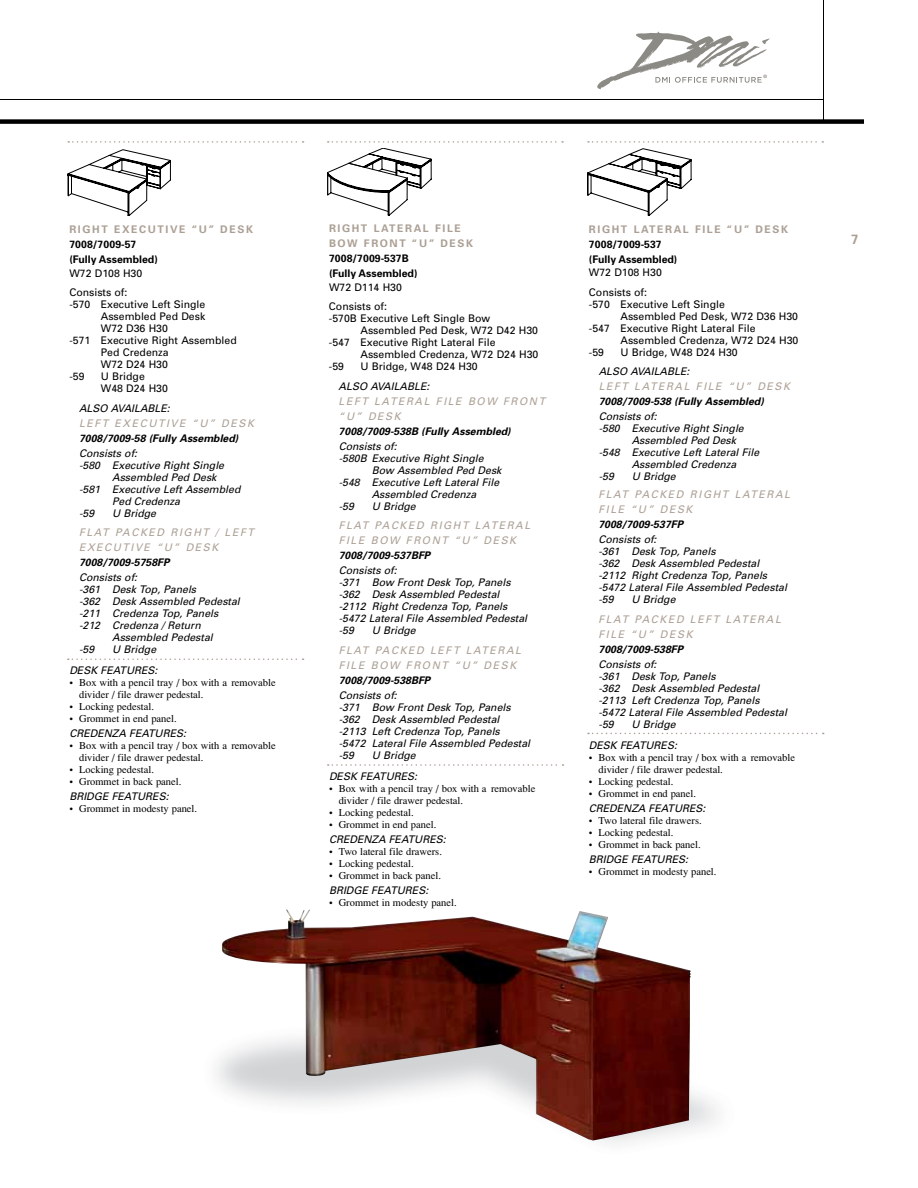
<style>
.page{position:relative;width:918px;height:1188px;background:#fff}
.page>*{position:absolute;margin:0;border:0;box-sizing:border-box;transform-origin:0 0}
.t1{font:700 13.5px "Univers";color:#aca095}
.t2{font:italic 10.5px/12px "Univers";color:#000}
.t3{font:10.5px/12px "Times";color:#000}
.t4{font:10.5px/12px "Univers";color:#000}
.t5{font:italic 10.5px/15px "Univers";letter-spacing:.15em;color:#aca095}
.t6{font:italic 700 10.5px "Univers";color:#000}
.t7{font:700 10.5px/15px "Univers";color:#000}
.t8{font:700 10.5px/15px "Univers";letter-spacing:.15em;color:#aca095}
</style>
<div class="page">
<img style="left:222px;top:910px;width:468px;height:231px">
<hr style="left:823px;top:0;width:1px;height:122px;background:#000">
<svg style="left:597px;top:32px;width:173px;height:57px"></svg>
<div style="left:0;top:119px;width:864px;height:5px;background:#000"></div>
<hr style="left:0;top:99px;width:824px;height:1px;background:#000">
<svg style="left:68px;top:141px;width:236px;height:2px"></svg>
<svg style="left:68px;top:658px;width:236px;height:2px"></svg>
<svg style="left:68px;top:150px;width:103px;height:66px"></svg>
<svg style="left:328px;top:764px;width:236px;height:2px"></svg>
<svg style="left:327px;top:141px;width:236px;height:74px"></svg>
<svg style="left:587px;top:141px;width:236px;height:75px"></svg>
<svg style="left:588px;top:733px;width:236px;height:1px"></svg>
<p class="t8" style="left:69px;top:221px;width:185px">RIGHT EXECUTIVE “U” DESK</p>
<p class="t7" style="left:69px;top:236px;width:90px">7008/7009-57 (Fully Assembled)</p>
<p class="t4" style="left:69px;top:267px;width:74px">W72 D108 H30</p>
<p class="t4" style="left:69px;top:286px;width:60px">Consists of:</p>
<p class="t4" style="left:69px;top:298px;width:137px">-570 Executive Left Single</p>
<p class="t4" style="left:101px;top:310px;width:106px">Assembled Ped Desk</p>
<p class="t4" style="left:101px;top:322px;width:69px">W72 D36 H30</p>
<p class="t4" style="left:69px;top:334px;width:169px">-571 Executive Right Assembled</p>
<p class="t4" style="left:101px;top:346px;width:69px">Ped Credenza</p>
<p class="t4" style="left:101px;top:358px;width:69px">W72 D24 H30</p>
<p class="t4" style="left:69px;top:370px;width:17px">-59</p>
<p class="t4" style="left:101px;top:370px;width:69px">U Bridge<br>W48 D24 H30</p>
<p class="t2" style="left:79px;top:402px;width:92px">ALSO AVAILABLE:</p>
<p class="t5" style="left:79px;top:415px;width:176px">LEFT EXECUTIVE “U” DESK</p>
<p class="t6" style="left:79px;top:431px;width:161px">7008/7009-58 (Fully Assembled)</p>
<p class="t2" style="left:79px;top:447px;width:60px">Consists of:</p>
<p class="t2" style="left:79px;top:459px;width:147px">-580 Executive Right Single</p>
<p class="t2" style="left:112px;top:471px;width:106px">Assembled Ped Desk</p>
<p class="t2" style="left:79px;top:483px;width:163px">-581 Executive Left Assembled</p>
<p class="t2" style="left:112px;top:495px;width:69px">Ped Credenza</p>
<p class="t2" style="left:79px;top:507px;width:17px">-59</p>
<p class="t2" style="left:112px;top:507px;width:46px">U Bridge</p>
<p class="t5" style="left:79px;top:525px;width:176px">FLAT PACKED RIGHT / LEFT<br>EXECUTIVE “U” DESK</p>
<p class="t6" style="left:79px;top:556px;width:92px">7008/7009-5758FP</p>
<p class="t2" style="left:79px;top:571px;width:60px">Consists of:</p>
<p class="t2" style="left:79px;top:583px;width:119px">-361 Desk Top, Panels</p>
<p class="t2" style="left:79px;top:595px;width:162px">-362 Desk Assembled Pedestal</p>
<p class="t2" style="left:79px;top:607px;width:141px">-211 Credenza Top, Panels</p>
<p class="t2" style="left:79px;top:619px;width:123px">-212 Credenza / Return</p>
<p class="t2" style="left:112px;top:631px;width:102px">Assembled Pedestal</p>
<p class="t2" style="left:79px;top:643px;width:17px">-59</p>
<p class="t2" style="left:69px;top:639px;width:90px;line-height:21px;text-align:right">U Bridge<br>DESK FEATURES:</p>
<p class="t3" style="left:79px;top:677px;width:198px;text-indent:-10px">• Box with a pencil tray / box with a removable divider / file drawer pedestal.</p>
<p class="t3" style="left:69px;top:701px;width:86px">• Locking pedestal.</p>
<p class="t3" style="left:69px;top:713px;width:109px">• Grommet in end panel.</p>
<p class="t2" style="left:69px;top:727px;width:118px">CREDENZA FEATURES:</p>
<p class="t3" style="left:79px;top:740px;width:198px;text-indent:-10px">• Box with a pencil tray / box with a removable divider / file drawer pedestal.</p>
<p class="t3" style="left:69px;top:764px;width:86px">• Locking pedestal.</p>
<p class="t3" style="left:69px;top:776px;width:113px">• Grommet in back panel.</p>
<p class="t2" style="left:69px;top:790px;width:101px">BRIDGE FEATURES:</p>
<p class="t3" style="left:69px;top:803px;width:129px">• Grommet in modesty panel.</p>
<p class="t8" style="left:329px;top:221px;width:146px">RIGHT LATERAL FILE<br>BOW FRONT “U” DESK</p>
<p class="t7" style="left:329px;top:251px;width:90px">7008/7009-537B (Fully Assembled)</p>
<p class="t4" style="left:329px;top:281px;width:74px">W72 D114 H30</p>
<p class="t4" style="left:329px;top:300px;width:60px">Consists of:</p>
<p class="t4" style="left:329px;top:312px;width:163px">-570B Executive Left Single Bow</p>
<p class="t4" style="left:360px;top:324px;width:179px">Assembled Ped Desk, W72 D42 H30</p>
<p class="t4" style="left:329px;top:336px;width:168px">-547 Executive Right Lateral File</p>
<p class="t4" style="left:360px;top:348px;width:179px">Assembled Credenza, W72 D24 H30</p>
<p class="t4" style="left:329px;top:360px;width:17px">-59</p>
<p class="t4" style="left:360px;top:360px;width:119px">U Bridge, W48 D24 H30</p>
<p class="t2" style="left:339px;top:380px;width:92px">ALSO AVAILABLE:</p>
<p class="t5" style="left:339px;top:393px;width:208px">LEFT LATERAL FILE BOW FRONT “U” DESK</p>
<p class="t6" style="left:339px;top:424px;width:174px">7008/7009-538B (Fully Assembled)</p>
<p class="t2" style="left:339px;top:440px;width:60px">Consists of:</p>
<p class="t2" style="left:339px;top:452px;width:147px">-580B Executive Right Single</p>
<p class="t2" style="left:372px;top:464px;width:131px">Bow Assembled Ped Desk</p>
<p class="t2" style="left:339px;top:476px;width:162px">-548 Executive Left Lateral File</p>
<p class="t2" style="left:372px;top:488px;width:106px">Assembled Credenza</p>
<p class="t2" style="left:339px;top:500px;width:17px">-59</p>
<p class="t2" style="left:372px;top:500px;width:46px">U Bridge</p>
<p class="t5" style="left:339px;top:518px;width:193px">FLAT PACKED RIGHT LATERAL<br>FILE BOW FRONT “U” DESK</p>
<p class="t6" style="left:339px;top:549px;width:93px">7008/7009-537BFP</p>
<p class="t2" style="left:339px;top:564px;width:190px">Consists of:<br>-371 Bow Front Desk Top, Panels -362 Desk Assembled Pedestal -2112 Right Credenza Top, Panels -5472 Lateral File Assembled Pedestal -59</p>
<p class="t2" style="left:372px;top:624px;width:46px">U Bridge</p>
<p class="t5" style="left:339px;top:642px;width:184px">FLAT PACKED LEFT LATERAL<br>FILE BOW FRONT “U” DESK</p>
<p class="t6" style="left:339px;top:673px;width:93px">7008/7009-538BFP</p>
<p class="t2" style="left:339px;top:689px;width:193px">Consists of:<br>-371 Bow Front Desk Top, Panels -362 Desk Assembled Pedestal<br>-2113 Left Credenza Top, Panels<br>-5472 Lateral File Assembled Pedestal -59</p>
<p class="t2" style="left:329px;top:744px;width:90px;line-height:21px;text-align:right">U Bridge<br>DESK FEATURES:</p>
<p class="t3" style="left:339px;top:782px;width:198px;text-indent:-10px">• Box with a pencil tray / box with a removable divider / file drawer pedestal.</p>
<p class="t3" style="left:329px;top:806px;width:86px">• Locking pedestal.</p>
<p class="t3" style="left:329px;top:818px;width:109px">• Grommet in end panel.</p>
<p class="t2" style="left:329px;top:833px;width:118px">CREDENZA FEATURES:</p>
<p class="t3" style="left:329px;top:845px;width:114px">• Two lateral file drawers.</p>
<p class="t3" style="left:329px;top:857px;width:86px">• Locking pedestal.</p>
<p class="t3" style="left:329px;top:869px;width:113px">• Grommet in back panel.</p>
<p class="t2" style="left:329px;top:884px;width:101px">BRIDGE FEATURES:</p>
<p class="t3" style="left:329px;top:896px;width:129px">• Grommet in modesty panel.</p>
<p class="t8" style="left:589px;top:221px;width:201px">RIGHT LATERAL FILE “U” DESK</p>
<p class="t7" style="left:589px;top:236px;width:90px">7008/7009-537 (Fully Assembled)</p>
<p class="t4" style="left:589px;top:266px;width:74px">W72 D108 H30</p>
<p class="t4" style="left:589px;top:286px;width:60px">Consists of:</p>
<p class="t4" style="left:589px;top:298px;width:137px">-570 Executive Left Single</p>
<p class="t4" style="left:620px;top:310px;width:179px">Assembled Ped Desk, W72 D36 H30</p>
<p class="t4" style="left:589px;top:322px;width:168px">-547 Executive Right Lateral File</p>
<p class="t4" style="left:620px;top:334px;width:179px">Assembled Credenza, W72 D24 H30</p>
<p class="t4" style="left:589px;top:346px;width:17px">-59</p>
<p class="t4" style="left:620px;top:346px;width:119px">U Bridge, W48 D24 H30</p>
<p class="t2" style="left:599px;top:365px;width:92px">ALSO AVAILABLE:</p>
<p class="t5" style="left:599px;top:378px;width:193px">LEFT LATERAL FILE “U” DESK</p>
<p class="t6" style="left:599px;top:394px;width:167px">7008/7009-538 (Fully Assembled)</p>
<p class="t2" style="left:599px;top:410px;width:60px">Consists of:</p>
<p class="t2" style="left:599px;top:422px;width:147px">-580 Executive Right Single</p>
<p class="t2" style="left:632px;top:434px;width:106px">Assembled Ped Desk</p>
<p class="t2" style="left:599px;top:446px;width:162px">-548 Executive Left Lateral File</p>
<p class="t2" style="left:632px;top:458px;width:106px">Assembled Credenza</p>
<p class="t2" style="left:599px;top:470px;width:17px">-59</p>
<p class="t2" style="left:632px;top:470px;width:46px">U Bridge</p>
<p class="t5" style="left:598px;top:487px;width:193px">FLAT PACKED RIGHT LATERAL<br>FILE “U” DESK</p>
<p class="t6" style="left:598px;top:518px;width:86px">7008/7009-537FP</p>
<p class="t2" style="left:598px;top:533px;width:190px">Consists of:<br>-361 Desk Top, Panels<br>-362 Desk Assembled Pedestal -2112 Right Credenza Top, Panels -5472 Lateral File Assembled Pedestal -59</p>
<p class="t2" style="left:632px;top:593px;width:46px">U Bridge</p>
<p class="t5" style="left:598px;top:611px;width:184px">FLAT PACKED LEFT LATERAL<br>FILE “U” DESK</p>
<p class="t6" style="left:598px;top:642px;width:86px">7008/7009-538FP</p>
<p class="t2" style="left:598px;top:658px;width:190px">Consists of:<br>-361 Desk Top, Panels<br>-362 Desk Assembled Pedestal -2113 Left Credenza Top, Panels -5472 Lateral File Assembled Pedestal -59</p>
<p class="t2" style="left:589px;top:713px;width:90px;line-height:21px;text-align:right">U Bridge<br>DESK FEATURES:</p>
<p class="t3" style="left:599px;top:751px;width:198px;text-indent:-10px">• Box with a pencil tray / box with a removable divider / file drawer pedestal.</p>
<p class="t3" style="left:589px;top:775px;width:86px">• Locking pedestal.</p>
<p class="t3" style="left:589px;top:787px;width:109px">• Grommet in end panel.</p>
<p class="t2" style="left:589px;top:802px;width:118px">CREDENZA FEATURES:</p>
<p class="t3" style="left:589px;top:814px;width:114px">• Two lateral file drawers.</p>
<p class="t3" style="left:589px;top:826px;width:86px">• Locking pedestal.</p>
<p class="t3" style="left:589px;top:838px;width:113px">• Grommet in back panel.</p>
<p class="t2" style="left:589px;top:853px;width:101px">BRIDGE FEATURES:</p>
<p class="t3" style="left:589px;top:865px;width:129px">• Grommet in modesty panel.</p>
<p class="t1" style="left:851px;top:230px;width:9px">7</p>
</div>
